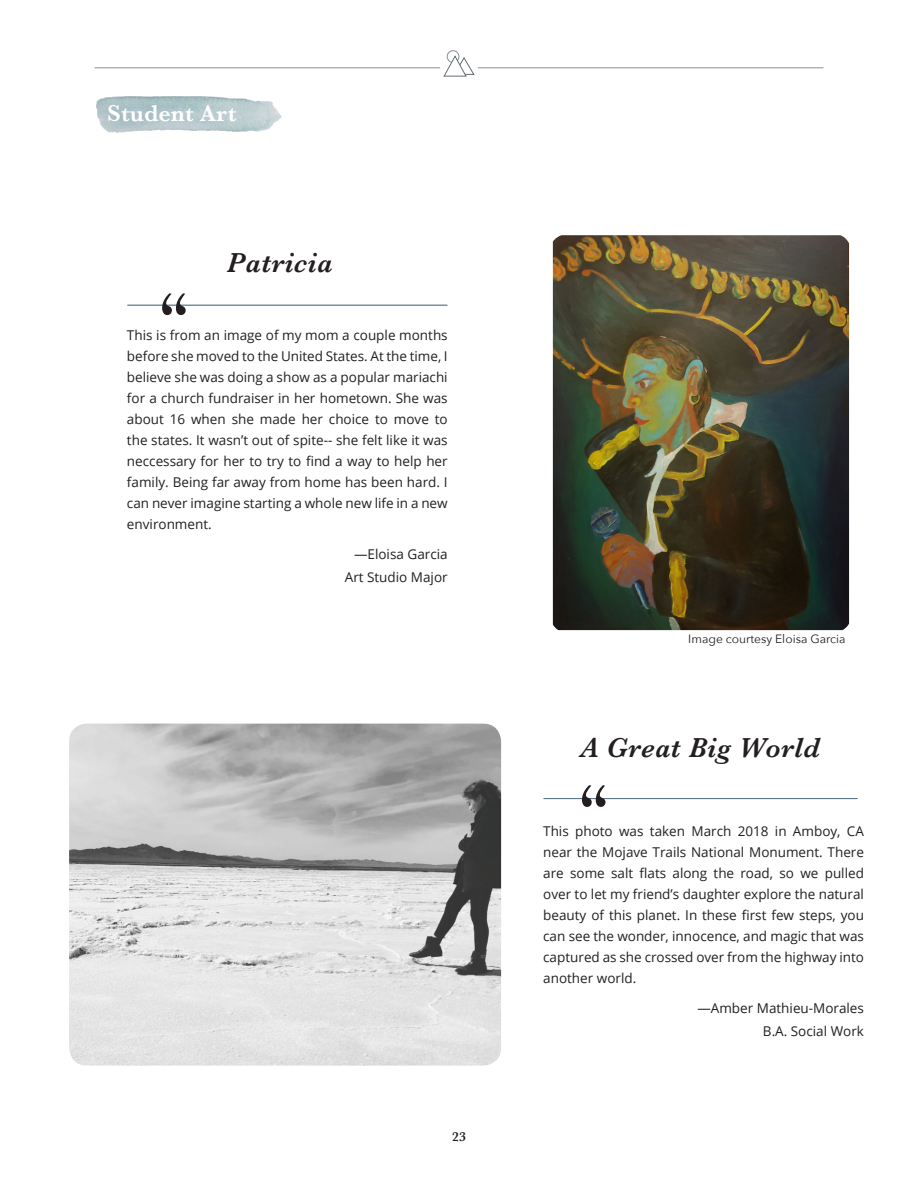
<style>
.page{position:relative;width:918px;height:1188px;background:#fff}
.page>*{position:absolute;margin:0;border:0;box-sizing:border-box;transform-origin:0 0}
.t1{font:120px "Abraham Lincoln";color:#231f20}
.t2{font:italic 600 28.5px "Baskerville";letter-spacing:.02em;color:#231f20}
.t3{font:600 24px "Baskerville";color:#fff}
.t4{font:13.5px/21px "Open Sans";color:#231f20;text-align:justify}
.t5{font:600 13.5px "Baskerville";color:#231f20}
.t6{font:12px "Avenir Next";color:#231f20}
</style>
<div class="page">
<hr style="left:94px;top:67px;width:346px;height:1px;background:#231f20">
<hr style="left:478px;top:67px;width:346px;height:1px;background:#231f20">
<div style="left:447px;top:50px;width:12px;height:13px;border:1px solid #8b8d90;border-radius:50%"></div>
<svg style="left:443px;top:55px;width:32px;height:22px"></svg>
<img style="left:553px;top:235px;width:296px;height:395px">
<hr style="left:127px;top:305px;width:320px;height:1px;background:#4f6e83">
<img style="left:69px;top:724px;width:432px;height:342px">
<hr style="left:544px;top:798px;width:314px;height:1px;background:#4f6e83">
<img style="left:96px;top:96px;width:186px;height:37px">
<p class="t3" style="left:107px;top:96px;width:131px">Student Art</p>
<p class="t2" style="left:227px;top:244px;width:107px">Patricia</p>
<p class="t1" style="left:159px;top:275px;width:32px">“</p>
<p class="t4" style="left:127px;top:324px;width:322px">This is from an image of my mom a couple months before she moved to the United States. At the time, I believe she was doing a show as a popular mariachi for a church fundraiser in her hometown. She was about 16 when she made her choice to move to the states. It wasn’t out of spite-- she felt like it was neccessary for her to try to find a way to help her family. Being far away from home has been hard. I can never imagine starting a whole new life in a new environment.</p>
<p class="t4" style="left:354px;top:543px;width:95px">—Eloisa Garcia</p>
<p class="t4" style="left:345px;top:566px;width:104px">Art Studio Major</p>
<p class="t5" style="left:452px;top:1127px;width:15px">23</p>
<p class="t6" style="left:688px;top:629px;width:159px">Image courtesy Eloisa Garcia</p>
<p class="t2" style="left:581px;top:729px;width:241px">A Great Big World</p>
<p class="t1" style="left:579px;top:767px;width:32px">“</p>
<p class="t4" style="left:543px;top:821px;width:322px">This photo was taken March 2018 in Amboy, CA near the Mojave Trails National Monument. There are some salt flats along the road, so we pulled over to let my friend’s daughter explore the natural beauty of this planet. In these first few steps, you can see the wonder, innocence, and magic that was captured as she crossed over from the highway into another world.</p>
<p class="t4" style="left:697px;top:998px;width:168px">—Amber Mathieu-Morales</p>
<p class="t4" style="left:763px;top:1020px;width:103px">B.A. Social Work</p>
</div>
